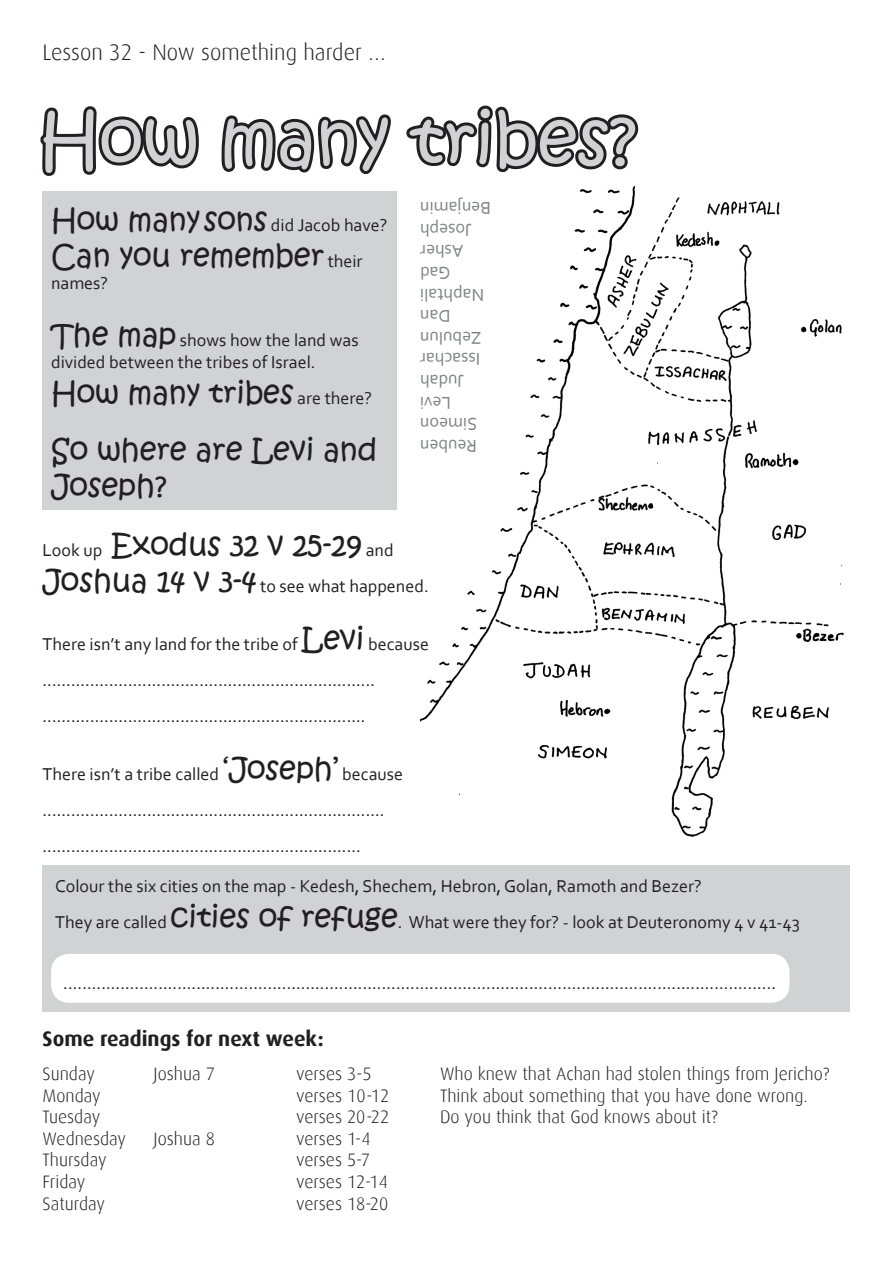
<style>
.page{position:relative;width:893px;height:1263px;background:#fff}
.page>*{position:absolute;margin:0;border:0;box-sizing:border-box;transform-origin:0 0}
.Hollow_Title{font:70.5px "Kristen ITC";color:#d1d2d4}
.Normal_left{font:30px/36px "Kristen ITC";color:#231f20}
.Lesson_Head{font:300 22.5px "Dax";color:#231f20}
.Readings_head{font:700 21px "Dax";color:#231f20}
.Normal_left-2{font:18px/21.6px "Corbel";color:#231f20}
.Readings{font:300 18px "Dax";color:#231f20}
.Normal_left-3{font:18px "Corbel";color:#808285}
.s1{font-family:"Kristen ITC";font-size:30px}
.s2{font-family:"Corbel";font-size:18px}
</style>
<div class="page">
<img style="left:420px;top:186px;width:424px;height:651px">
<svg style="left:40px;top:106px;width:159px;height:70px"></svg>
<svg style="left:221px;top:114px;width:170px;height:61px"></svg>
<svg style="left:406px;top:105px;width:233px;height:68px"></svg>
<div style="left:43px;top:192px;width:354px;height:318px;background:#d1d2d4"></div>
<div style="left:43px;top:866px;width:807px;height:146px;background:#d1d2d4"></div>
<div style="left:51px;top:954px;width:738px;height:49px;background:#fff;border-radius:18px"></div>
<p class="Lesson_Head" style="left:43px;top:40px;width:345px">Lesson 32 - Now something harder …</p>
<p class="Hollow_Title" style="left:39px;top:93px;width:599px">How many tribes?</p>
<p class="Normal_left-3" style="left:491px;top:219px;width:72px;rotate:-180deg">Benjamin</p>
<p class="Normal_left-2" style="left:51px;top:214px;width:338px"><span class="s1">How many sons</span> did Jacob have?</p>
<p class="Normal_left" style="left:51px;top:239px;width:313px">Can you remember <span class="s2">their</span></p>
<p class="Normal_left-2" style="left:51px;top:271px;width:59px">names?</p>
<p class="Normal_left-2" style="left:51px;top:329px;width:309px"><span class="s1">The map</span> shows how the land was divided between the tribes of Israel.</p>
<p class="Normal_left" style="left:51px;top:375px;width:323px">How many tribes <span class="s2">are there?</span></p>
<p class="Normal_left" style="left:51px;top:433px;width:328px">So where are Levi and<br>Joseph?</p>
<p class="Normal_left" style="left:43px;top:528px;width:353px"><span class="s2">Look up</span> Exodus 32 v 25-29 <span class="s2">and</span></p>
<p class="Normal_left-2" style="left:43px;top:575px;width:388px"><span class="s1">Joshua 14 v 3-4</span> to see what happened.</p>
<p class="Normal_left-2" style="left:43px;top:633px;width:388px">There isn’t any land for the tribe of <span class="s1">Levi</span> because</p>
<p class="Normal_left-2" style="left:43px;top:669px;width:334px">......................................................................</p>
<p class="Normal_left-2" style="left:43px;top:705px;width:325px">....................................................................</p>
<p class="Normal_left-2" style="left:43px;top:762px;width:362px">There isn’t a tribe called <span class="s1">‘Joseph’</span> because</p>
<p class="Normal_left-2" style="left:43px;top:798px;width:344px">........................................................................</p>
<p class="Normal_left-2" style="left:43px;top:834px;width:320px">...................................................................</p>
<p class="Normal_left-2" style="left:55px;top:875px;width:648px">Colour the six cities on the map - Kedesh, Shechem, Hebron, Golan, Ramoth and Bezer?</p>
<p class="Normal_left-2" style="left:55px;top:911px;width:746px">They are called <span class="s1">cities of refuge</span>. What were they for? - look at Deuteronomy 4 v 41-43</p>
<p class="Normal_left-3" style="left:472px;top:241px;width:53px;rotate:-180deg">Joseph</p>
<p class="Normal_left-3" style="left:463px;top:262px;width:45px;rotate:-180deg">Asher</p>
<p class="Normal_left-3" style="left:451px;top:284px;width:32px;rotate:-180deg">Gad</p>
<p class="Normal_left-3" style="left:484px;top:306px;width:65px;rotate:-180deg">Naphtali</p>
<p class="Normal_left-3" style="left:450px;top:327px;width:32px;rotate:-180deg">Dan</p>
<p class="Normal_left-3" style="left:482px;top:349px;width:63px;rotate:-180deg">Zebulun</p>
<p class="Normal_left-3" style="left:480px;top:370px;width:62px;rotate:-180deg">Issachar</p>
<p class="Normal_left-3" style="left:464px;top:392px;width:46px;rotate:-180deg">Judah</p>
<p class="Normal_left-3" style="left:451px;top:414px;width:32px;rotate:-180deg">Levi</p>
<p class="Normal_left-3" style="left:477px;top:435px;width:59px;rotate:-180deg">Simeon</p>
<p class="Normal_left-3" style="left:477px;top:457px;width:58px;rotate:-180deg">Reuben</p>
<p class="Normal_left-2" style="left:63px;top:972px;width:714px">......................................................................................................................................................</p>
<p class="Readings_head" style="left:43px;top:1026px;width:283px">Some readings for next week:</p>
<p class="Readings" style="left:43px;top:1064px;width:54px">Sunday</p>
<p class="Readings" style="left:154px;top:1064px;width:63px">Joshua 7</p>
<p class="Readings" style="left:296px;top:1064px;width:77px">verses 3-5</p>
<p class="Readings" style="left:440px;top:1064px;width:391px">Who knew that Achan had stolen things from Jericho?</p>
<p class="Readings" style="left:43px;top:1085px;width:60px">Monday</p>
<p class="Readings" style="left:296px;top:1085px;width:95px">verses 10-12</p>
<p class="Readings" style="left:440px;top:1085px;width:369px">Think about something that you have done wrong.</p>
<p class="Readings" style="left:43px;top:1107px;width:59px">Tuesday</p>
<p class="Readings" style="left:296px;top:1107px;width:95px">verses 20-22</p>
<p class="Readings" style="left:440px;top:1107px;width:279px">Do you think that God knows about it?</p>
<p class="Readings" style="left:43px;top:1129px;width:85px">Wednesday</p>
<p class="Readings" style="left:154px;top:1129px;width:63px">Joshua 8</p>
<p class="Readings" style="left:296px;top:1129px;width:76px">verses 1-4</p>
<p class="Readings" style="left:43px;top:1150px;width:66px">Thursday</p>
<p class="Readings" style="left:296px;top:1150px;width:76px">verses 5-7</p>
<p class="Readings" style="left:43px;top:1172px;width:44px">Friday</p>
<p class="Readings" style="left:296px;top:1172px;width:93px">verses 12-14</p>
<p class="Readings" style="left:43px;top:1193px;width:64px">Saturday</p>
<p class="Readings" style="left:296px;top:1193px;width:94px">verses 18-20</p>
</div>
